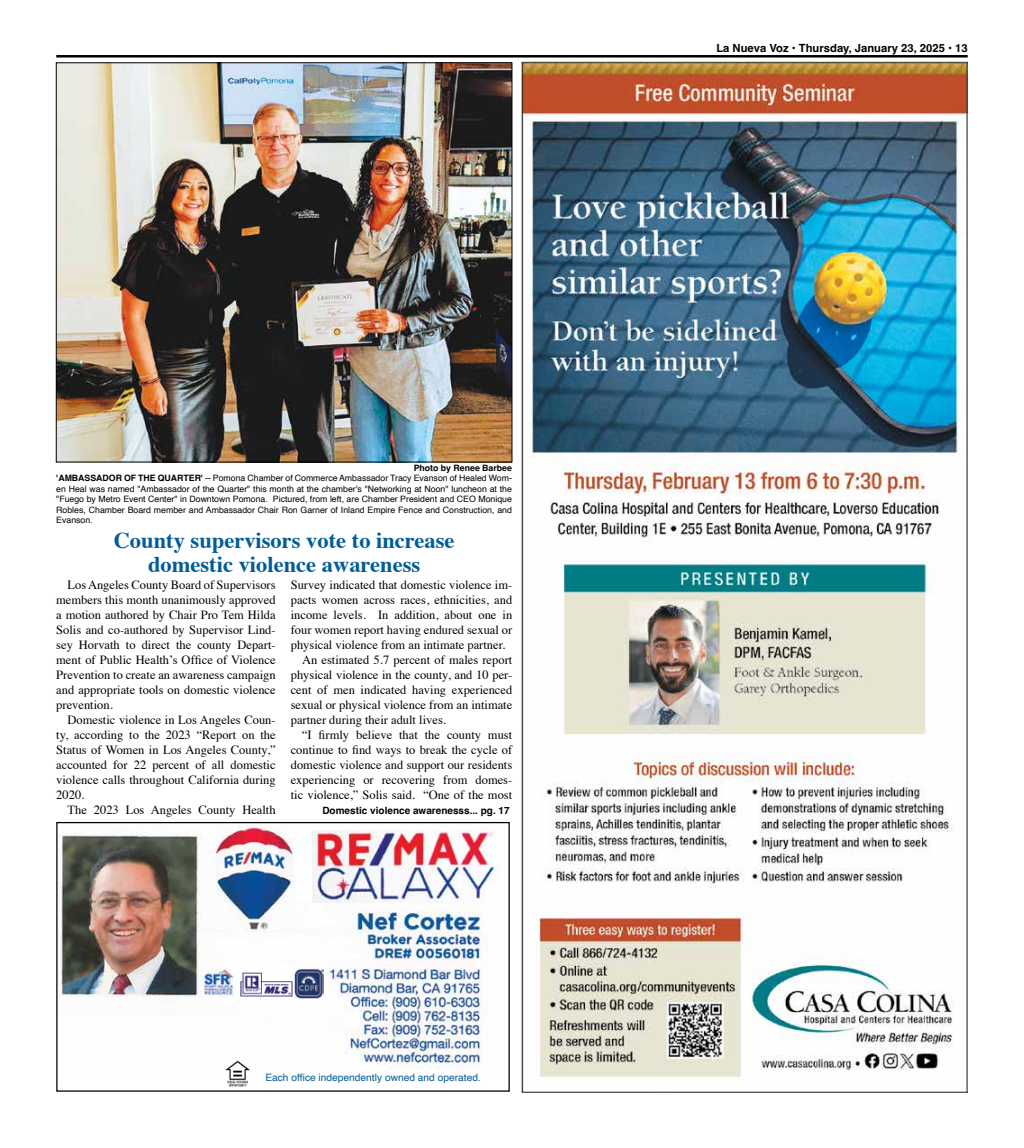
<style>
.page{position:relative;width:1024px;height:1148px;background:#fff}
.page>*{position:absolute;margin:0;border:0;box-sizing:border-box;transform-origin:0 0}
.t1{font:700 22.5px/23.8px "Times";color:#005c98;text-align:center}
.t2{font:12.5px/15px "Times";color:#000;text-align:justify}
.t3{font:700 11.25px "Helvetica";color:#000}
.t4{font:10.25px "Helvetica";color:#005c98}
.t5{font:700 10px "Helvetica";color:#000}
.t6{font:8.75px/10.5px "Helvetica";color:#000;text-align:justify}
.s1{font-weight:700}
</style>
<div class="page">
<hr style="left:56px;top:55px;width:912px;height:3px;background:#000">
<div style="left:56px;top:822px;width:454px;height:269px;border:1px solid #000"></div>
<img style="left:58px;top:825px;width:441px;height:244px">
<img style="left:312px;top:830px;width:186px;height:72px">
<img style="left:295px;top:969px;width:29px;height:29px">
<img style="left:224px;top:1059px;width:27px;height:27px">
<img style="left:240px;top:972px;width:52px;height:24px">
<img style="left:201px;top:967px;width:34px;height:29px">
<img style="left:58px;top:64px;width:452px;height:396px">
<img style="left:521px;top:61px;width:446px;height:1031px">
<p class="t6" style="left:56px;top:462px;width:457px;text-indent:357px"><span class="s1">Photo by Renee Barbee 'AMBASSADOR OF THE QUARTER'</span> -- Pomona Chamber of Commerce Ambassador Tracy Evanson of Healed Wom&shy;en Heal was named "Ambassador of the Quarter" this month at the chamber's "Networking at Noon" luncheon at the "Fuego by Metro Event Center" in Downtown Pomona. Pictured, from left, are Chamber President and CEO Monique Robles, Chamber Board member and Ambassador Chair Ron Garner of Inland Empire Fence and Construction, and Evanson.</p>
<h1 class="t1" style="left:114px;top:526px;width:342px">County supervisors vote to increase domestic violence awareness</h1>
<p class="t2" style="left:56px;top:576px;width:221px;text-indent:11px">Los Angeles County Board of Supervisors members this month unanimously approved a motion authored by Chair Pro Tem Hilda Solis and co-authored by Supervisor Lind&shy;sey Horvath to direct the county Depart&shy;ment of Public Health’s Office of Violence Prevention to create an awareness campaign and appropriate tools on domestic violence prevention.</p>
<p class="t2" style="left:56px;top:711px;width:221px;text-indent:11px">Domestic violence in Los Angeles Coun&shy;ty, according to the 2023 “Report on the Status of Women in Los Angeles County,” accounted for 22 percent of all domestic violence calls throughout California during 2020.</p>
<p class="t2" style="left:68px;top:801px;width:210px">The 2023 Los Angeles County Health</p>
<p class="t2" style="left:291px;top:576px;width:223px">Survey indicated that domestic violence im-</p>
<p class="t2" style="left:291px;top:591px;width:223px">pacts women across races, ethnicities, and</p>
<p class="t2" style="left:291px;top:606px;width:223px">income levels. In addition, about one in</p>
<p class="t2" style="left:291px;top:621px;width:223px">four women report having endured sexual or</p>
<p class="t2" style="left:291px;top:636px;width:216px">physical violence from an intimate partner.</p>
<p class="t2" style="left:302px;top:651px;width:212px">An estimated 5.7 percent of males report</p>
<p class="t2" style="left:291px;top:666px;width:223px">physical violence in the county, and 10 per-</p>
<p class="t2" style="left:291px;top:681px;width:223px">cent of men indicated having experienced</p>
<p class="t2" style="left:291px;top:696px;width:223px">sexual or physical violence from an intimate</p>
<p class="t2" style="left:291px;top:711px;width:157px">partner during their adult lives.</p>
<p class="t2" style="left:302px;top:726px;width:212px">“I firmly believe that the county must</p>
<p class="t2" style="left:291px;top:741px;width:223px">continue to find ways to break the cycle of</p>
<p class="t2" style="left:291px;top:756px;width:223px">domestic violence and support our residents</p>
<p class="t2" style="left:291px;top:771px;width:223px">experiencing or recovering from domes-</p>
<p class="t2" style="left:291px;top:786px;width:223px">tic violence,” Solis said. “One of the most</p>
<p class="t5" style="left:322px;top:804px;width:189px">Domestic violence awarenesss... pg. 17</p>
<p class="t4" style="left:265px;top:1069px;width:217px">Each office independently owned and operated.</p>
<p class="t3" style="left:716px;top:41px;width:253px">La Nueva Voz • Thursday, January 23, 2025 • 13</p>
</div>
